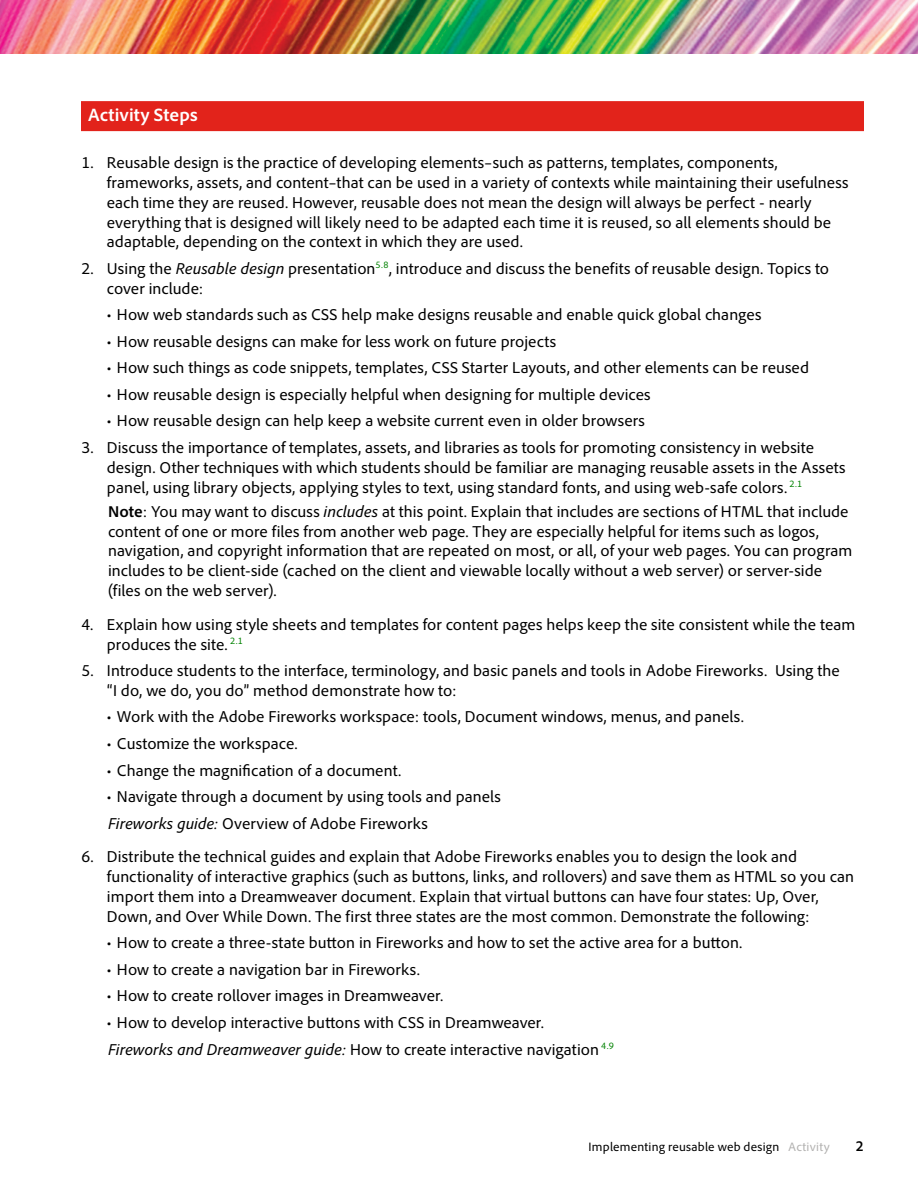
<style>
.page{position:relative;width:918px;height:1188px;background:#fff}
.page>*{position:absolute;margin:0;border:0;box-sizing:border-box;transform-origin:0 0}
.t1{font:700 18.75px "Adobe Clean";letter-spacing:.005em;color:#fff}
.t2{font:16.5px/19.8px "Adobe Clean";letter-spacing:.005em;color:#000}
.t3{font:700 semi-condensed 15px "Adobe Clean";color:#000}
.t4{font:12.75px "Adobe Clean";letter-spacing:.015em;color:#000}
.s1{font-style:italic}
.s2{font-weight:700}
.s3{color:#b3b2b1}
</style>
<div class="page">
<img style="left:0;top:0;width:918px;height:54px">
<div style="left:81px;top:101px;width:783px;height:30px;background:#e2231b"></div>
<p class="t1" style="left:88px;top:104px;width:111px">Activity Steps</p>
<p class="t2" style="left:107px;top:153px;width:743px;text-indent:-25px">1. Reusable design is the practice of developing elements–such as patterns, templates, components, frameworks, assets, and content–that can be used in a variety of contexts while maintaining their usefulness each time they are reused. However, reusable does not mean the design will always be perfect - nearly everything that is designed will likely need to be adapted each time it is reused, so all elements should be adaptable, depending on the context in which they are used.</p>
<p class="t2" style="left:107px;top:258px;width:724px;text-indent:-25px">2. Using the <span class="s1">Reusable design</span> presentation<sup>5.8</sup>, introduce and discuss the benefits of reusable design. Topics to cover include:</p>
<p class="t2" style="left:107px;top:305px;width:656px">• How web standards such as CSS help make designs reusable and enable quick global changes</p>
<p class="t2" style="left:107px;top:331px;width:451px">• How reusable designs can make for less work on future projects</p>
<p class="t2" style="left:107px;top:358px;width:704px">• How such things as code snippets, templates, CSS Starter Layouts, and other elements can be reused</p>
<p class="t2" style="left:107px;top:384px;width:546px">• How reusable design is especially helpful when designing for multiple devices</p>
<p class="t2" style="left:107px;top:411px;width:540px">• How reusable design can help keep a website current even in older browsers</p>
<p class="t2" style="left:107px;top:437px;width:740px;text-indent:-25px">3. Discuss the importance of templates, assets, and libraries as tools for promoting consistency in website design. Other techniques with which students should be familiar are managing reusable assets in the Assets panel, using library objects, applying styles to text, using standard fonts, and using web-safe colors. <sup>2.1</sup></p>
<p class="t2" style="left:108px;top:501px;width:746px"><span class="s2">Note</span>: You may want to discuss <span class="s1">includes</span> at this point. Explain that includes are sections of HTML that include content of one or more files from another web page. They are especially helpful for items such as logos, navigation, and copyright information that are repeated on most, or all, of your web pages. You can program includes to be client-side (cached on the client and viewable locally without a web server) or server-side (files on the web server).</p>
<p class="t2" style="left:107px;top:614px;width:750px;text-indent:-25px">4. Explain how using style sheets and templates for content pages helps keep the site consistent while the team produces the site. <sup>2.1</sup></p>
<p class="t2" style="left:107px;top:660px;width:735px;text-indent:-25px">5. Introduce students to the interface, terminology, and basic panels and tools in Adobe Fireworks. Using the “I do, we do, you do” method demonstrate how to:</p>
<p class="t2" style="left:106px;top:707px;width:639px">• Work with the Adobe Fireworks workspace: tools, Document windows, menus, and panels.</p>
<p class="t2" style="left:106px;top:733px;width:193px">• Customize the workspace.</p>
<p class="t2" style="left:106px;top:760px;width:296px">• Change the magnification of a document.</p>
<p class="t2" style="left:106px;top:783px;width:396px;line-height:26.5px">• Navigate through a document by using tools and panels<br><span class="s1">Fireworks guide:</span> Overview of Adobe Fireworks</p>
<p class="t2" style="left:107px;top:847px;width:749px;text-indent:-25px">6. Distribute the technical guides and explain that Adobe Fireworks enables you to design the look and functionality of interactive graphics (such as buttons, links, and rollovers) and save them as HTML so you can import them into a Dreamweaver document. Explain that virtual buttons can have four states: Up, Over, Down, and Over While Down. The first three states are the most common. Demonstrate the following:</p>
<p class="t2" style="left:106px;top:933px;width:638px">• How to create a three-state button in Fireworks and how to set the active area for a button.</p>
<p class="t2" style="left:106px;top:959px;width:315px">• How to create a navigation bar in Fireworks.</p>
<p class="t2" style="left:106px;top:986px;width:338px">• How to create rollover images in Dreamweaver.</p>
<p class="t2" style="left:106px;top:1009px;width:509px;line-height:26.5px">• How to develop interactive buttons with CSS in Dreamweaver.<br><span class="s1">Fireworks and Dreamweaver guide:</span> How to create interactive navigation <sup>4.9</sup></p>
<p class="t4" style="left:589px;top:1139px;width:243px">Implementing reusable web design <span class="s3">Activity</span></p>
<p class="t3" style="left:856px;top:1137px;width:9px">2</p>
</div>
